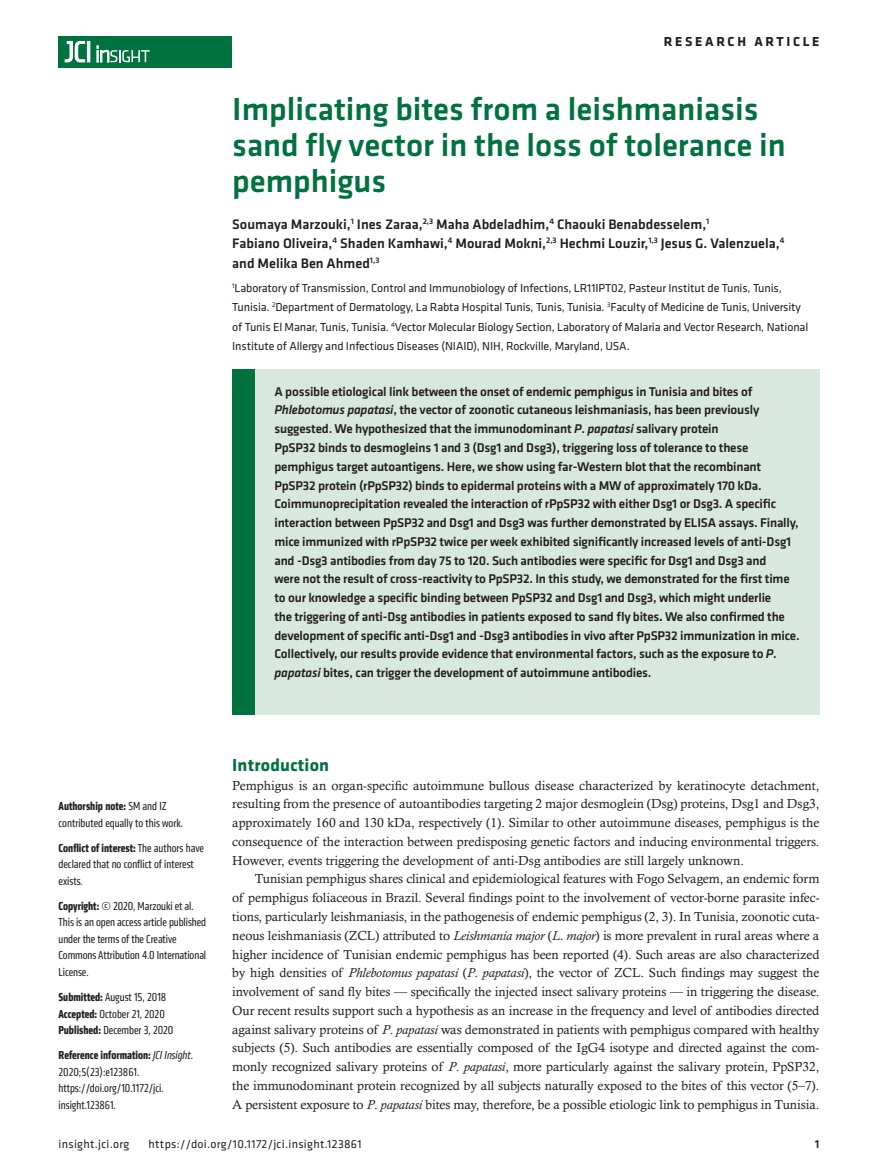
<style>
.page{position:relative;width:878px;height:1175px;background:#fff}
.page>*{position:absolute;margin:0;border:0;box-sizing:border-box;transform-origin:0 0}
.t1{font:500 33px/36px "Klavika Basic";color:#00723e}
.t2{font:700 18px "Klavika";letter-spacing:.01em;color:#00723e}
.t3{font:500 14.25px/19.5px "Klavika Basic";color:#231f20}
.t4{font:700 13.5px "Klavika Basic";letter-spacing:.2em;color:#231f20}
.t5{font:13.2px/18.8px "Calisto MT Std";letter-spacing:-.005em;color:#231f20;text-align:justify}
.t6{font:500 13.2px/18.8px "Klavika Basic";letter-spacing:-.015em;color:#231f20}
.t7{font:condensed 12px/16.5px "Klavika";color:#231f20}
.t8{font:12px/19.5px "Klavika";letter-spacing:-.01em;color:#231f20}
.t9{font:12px "Klavika Basic";letter-spacing:.025em;color:#231f20}
.t10{font:500 12px "Klavika Basic";color:#231f20}
.s1{font-style:italic}
.s2{font-weight:700}
</style>
<div class="page">
<div style="left:59px;top:36px;width:173px;height:31px;background:#00723e"></div>
<hr style="left:87px;top:41px;width:3px;height:21px;background:#fff">
<svg style="left:64px;top:41px;width:21px;height:22px"></svg>
<svg style="left:97px;top:46px;width:53px;height:16px"></svg>
<div style="left:232px;top:369px;width:587px;height:345px;background:#d8e8df"></div>
<div style="left:232px;top:369px;width:22px;height:345px;background:#00723e"></div>
<p class="t4" style="left:663px;top:32px;width:157px">RESEARCH ARTICLE</p>
<h1 class="t1" style="left:232px;top:91px;width:555px">Implicating bites from a leishmaniasis sand fly vector in the loss of tolerance in pemphigus</h1>
<p class="t3" style="left:232px;top:214px;width:553px">Soumaya Marzouki,<sup>1</sup> Ines Zaraa,<sup>2,3</sup> Maha Abdeladhim,<sup>4</sup> Chaouki Benabdesselem,<sup>1<br></sup>Fabiano Oliveira,<sup>4</sup> Shaden Kamhawi,<sup>4</sup> Mourad Mokni,<sup>2,3</sup> Hechmi Louzir,<sup>1,3</sup> Jesus G. Valenzuela,<sup>4 </sup>and Melika Ben Ahmed<sup>1,3</sup></p>
<p class="t8" style="left:232px;top:277px;width:577px"><sup>1</sup>Laboratory of Transmission, Control and Immunobiology of Infections, LR11IPT02, Pasteur Institut de Tunis, Tunis, Tunisia. <sup>2</sup>Department of Dermatology, La Rabta Hospital Tunis, Tunis, Tunisia. <sup>3</sup>Faculty of Medicine de Tunis, University of Tunis El Manar, Tunis, Tunisia. <sup>4</sup>Vector Molecular Biology Section, Laboratory of Malaria and Vector Research, National Institute of Allergy and Infectious Diseases (NIAID), NIH, Rockville, Maryland, USA.</p>
<p class="t6" style="left:274px;top:381px;width:526px">A possible etiological link between the onset of endemic pemphigus in Tunisia and bites of <span class="s1">Phlebotomus papatasi</span>, the vector of zoonotic cutaneous leishmaniasis, has been previously suggested. We hypothesized that the immunodominant <span class="s1">P</span>. <span class="s1">papatasi</span> salivary protein<br>PpSP32 binds to desmogleins 1 and 3 (Dsg1 and Dsg3), triggering loss of tolerance to these pemphigus target autoantigens. Here, we show using far-Western blot that the recombinant PpSP32 protein (rPpSP32) binds to epidermal proteins with a MW of approximately 170 kDa.<br>Coimmunoprecipitation revealed the interaction of rPpSP32 with either Dsg1 or Dsg3. A specific interaction between PpSP32 and Dsg1 and Dsg3 was further demonstrated by ELISA assays. Finally, mice immunized with rPpSP32 twice per week exhibited significantly increased levels of anti-Dsg1 and -Dsg3 antibodies from day 75 to 120. Such antibodies were specific for Dsg1 and Dsg3 and<br>were not the result of cross-reactivity to PpSP32. In this study, we demonstrated for the first time to our knowledge a specific binding between PpSP32 and Dsg1 and Dsg3, which might underlie<br>the triggering of anti-Dsg antibodies in patients exposed to sand fly bites<span class="s2">.</span> We also confirmed the development of specific anti-Dsg1 and -Dsg3 antibodies in vivo after PpSP32 immunization in mice.<br>Collectively, our results provide evidence that environmental factors, such as the exposure to <span class="s1">P</span>. <span class="s1">papatasi</span> bites, can trigger the development of autoimmune antibodies.</p>
<p class="t7" style="left:59px;top:798px;width:126px"><span class="s2">Authorship note:</span> SM and IZ contributed equally to this work.</p>
<p class="t7" style="left:59px;top:839px;width:147px"><span class="s2">Conflict of interest:</span> The authors have declared that no conflict of interest exists.</p>
<p class="t7" style="left:59px;top:897px;width:149px"><span class="s2">Copyright:</span> © 2020, Marzouki et al.<br>This is an open access article published under the terms of the Creative<br>Commons Attribution 4.0 International<br>License.</p>
<p class="t7" style="left:59px;top:988px;width:116px"><span class="s2">Submitted:</span> August 15, 2018<br><span class="s2">Accepted:</span> October 21, 2020<br><span class="s2">Published:</span> December 3, 2020</p>
<p class="t7" style="left:59px;top:1046px;width:136px"><span class="s2">Reference information:</span> <span class="s1">JCI Insight</span>.<br>2020;5(23):e123861. https://doi.org/10.1172/jci. insight.123861.</p>
<h2 class="t2" style="left:232px;top:752px;width:98px">Introduction</h2>
<p class="t5" style="left:232px;top:775px;width:588px">Pemphigus is an organ-specific autoimmune bullous disease characterized by keratinocyte detachment, resulting from the presence of autoantibodies targeting 2 major desmoglein (Dsg) proteins, Dsg1 and Dsg3, approximately 160 and 130 kDa, respectively (1). Similar to other autoimmune diseases, pemphigus is the consequence of the interaction between predisposing genetic factors and inducing environmental triggers.<br>However, events triggering the development of anti-Dsg antibodies are still largely unknown.</p>
<p class="t5" style="left:232px;top:869px;width:588px;text-indent:22px">Tunisian pemphigus shares clinical and epidemiological features with Fogo Selvagem, an endemic form of pemphigus foliaceous in Brazil. Several findings point to the involvement of vector-borne parasite infec&shy;tions, particularly leishmaniasis, in the pathogenesis of endemic pemphigus (2, 3). In Tunisia, zoonotic cuta&shy;neous leishmaniasis (ZCL) attributed to <span class="s1">Leishmania major</span> (<span class="s1">L</span>. <span class="s1">major</span>) is more prevalent in rural areas where a higher incidence of Tunisian endemic pemphigus has been reported (4). Such areas are also characterized by high densities of <span class="s1">Phlebotomus papatasi</span> (<span class="s1">P</span>. <span class="s1">papatasi</span>), the vector of ZCL. Such findings may suggest the involvement of sand fly bites — specifically the injected insect salivary proteins — in triggering the disease.<br>Our recent results support such a hypothesis as an increase in the frequency and level of antibodies directed against salivary proteins of <span class="s1">P</span>. <span class="s1">papatasi</span> was demonstrated in patients with pemphigus compared with healthy subjects (5). Such antibodies are essentially composed of the IgG4 isotype and directed against the com&shy;monly recognized salivary proteins of <span class="s1">P</span>. <span class="s1">papatasi</span>, more particularly against the salivary protein, PpSP32, the immunodominant protein recognized by all subjects naturally exposed to the bites of this vector (5–7).<br>A persistent exposure to <span class="s1">P</span>. <span class="s1">papatasi</span> bites may, therefore, be a possible etiologic link to pemphigus in Tunisia.</p>
<p class="t9" style="left:58px;top:1135px;width:72px">insight.jci.org</p>
<p class="t9" style="left:148px;top:1135px;width:214px">https://doi.org/10.1172/jci.insight.123861</p>
<p class="t10" style="left:814px;top:1135px;width:6px">1</p>
</div>
